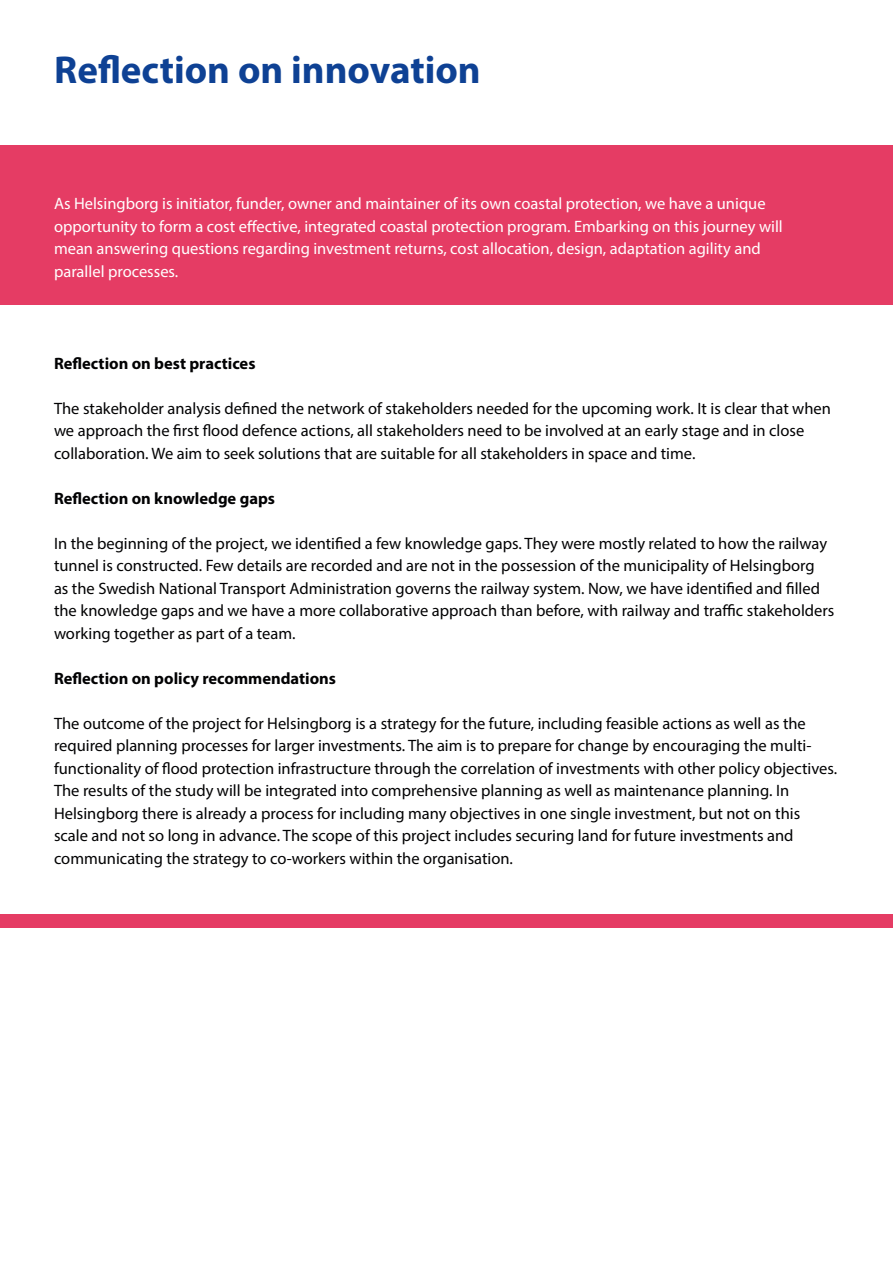
<style>
.page{position:relative;width:893px;height:1263px;background:#fff}
.page>*{position:absolute;margin:0;border:0;box-sizing:border-box;transform-origin:0 0}
.t1{font:700 39px "Myriad Pro";color:#0e4194}
.t2{font:16.5px/22.5px "Myriad Pro";color:#020203}
.t3{font:16.5px/22.5px "Myriad Pro";color:#fff}
.t4{font:700 16.5px "Myriad Pro";color:#020203}
</style>
<div class="page">
<div style="left:0;top:146px;width:893px;height:159px;background:#e53c64"></div>
<div style="left:0;top:914px;width:893px;height:13px;background:#e53c64"></div>
<p class="t1" style="left:54px;top:45px;width:428px">Reflection on innovation</p>
<p class="t3" style="left:54px;top:192px;width:730px">As Helsingborg is initiator, funder, owner and maintainer of its own coastal protection, we have a unique opportunity to form a cost effective, integrated coastal protection program. Embarking on this journey will</p>
<p class="t3" style="left:54px;top:237px;width:708px">mean answering questions regarding investment returns, cost allocation, design, adaptation agility and</p>
<p class="t3" style="left:54px;top:260px;width:126px">parallel processes.</p>
<p class="t4" style="left:54px;top:352px;width:203px">Reflection on best practices</p>
<p class="t2" style="left:54px;top:397px;width:778px">The stakeholder analysis defined the network of stakeholders needed for the upcoming work. It is clear that when we approach the first flood defence actions, all stakeholders need to be involved at an early stage and in close collaboration. We aim to seek solutions that are suitable for all stakeholders in space and time.</p>
<p class="t4" style="left:54px;top:487px;width:223px">Reflection on knowledge gaps</p>
<p class="t2" style="left:54px;top:532px;width:782px">In the beginning of the project, we identified a few knowledge gaps. They were mostly related to how the railway tunnel is constructed. Few details are recorded and are not in the possession of the municipality of Helsingborg<br>as the Swedish National Transport Administration governs the railway system. Now, we have identified and filled the knowledge gaps and we have a more collaborative approach than before, with railway and traffic stakeholders working together as part of a team.</p>
<p class="t4" style="left:54px;top:667px;width:284px">Reflection on policy recommendations</p>
<p class="t2" style="left:54px;top:712px;width:785px">The outcome of the project for Helsingborg is a strategy for the future, including feasible actions as well as the required planning processes for larger investments. The aim is to prepare for change by encouraging the multi&shy;functionality of flood protection infrastructure through the correlation of investments with other policy objectives.<br>The results of the study will be integrated into comprehensive planning as well as maintenance planning. In Helsingborg there is already a process for including many objectives in one single investment, but not on this scale and not so long in advance. The scope of this project includes securing land for future investments and communicating the strategy to co-workers within the organisation.</p>
</div>
